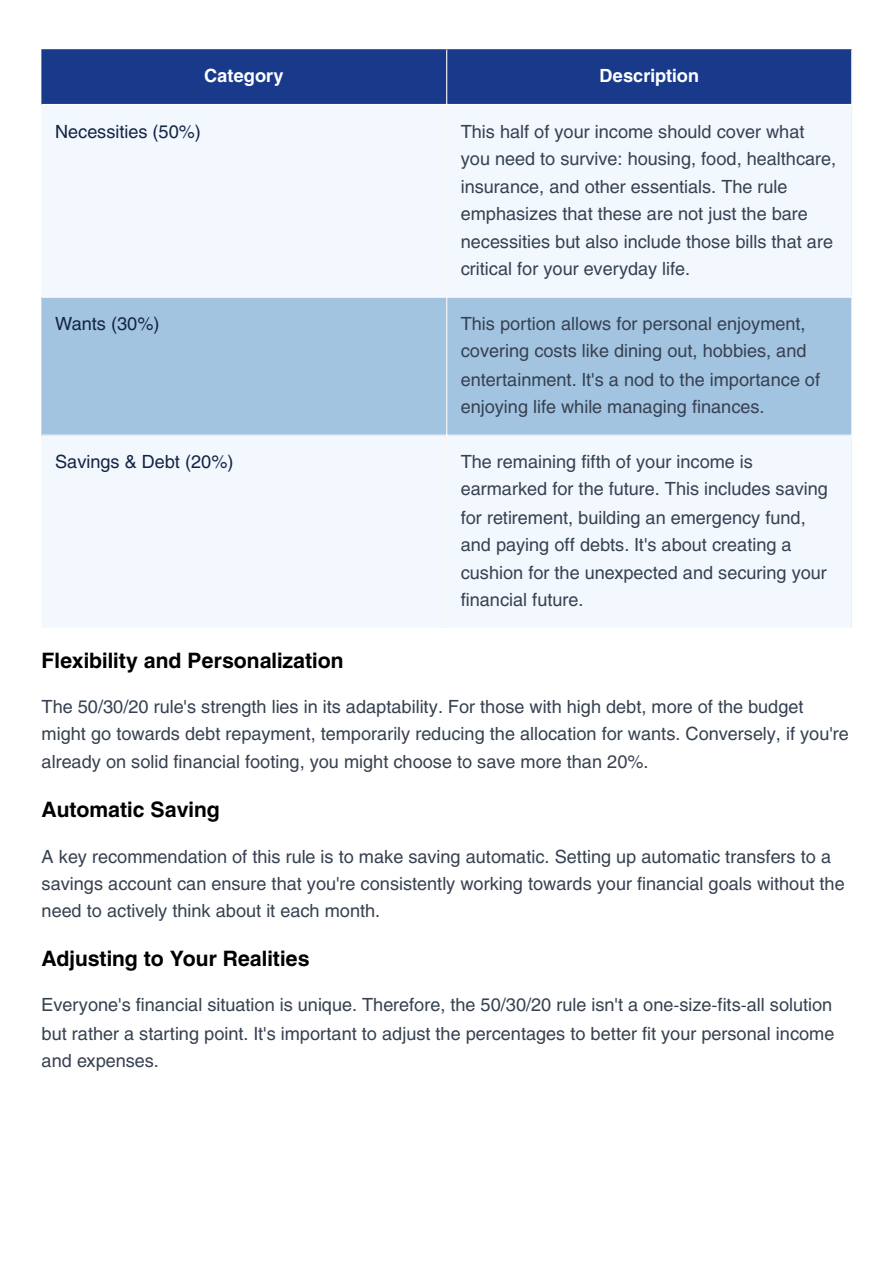
<style>
.page{position:relative;width:894px;height:1263px;background:#fff}
.page>*{position:absolute;margin:0;border:0;box-sizing:border-box;transform-origin:0 0}
.t1{font:700 21px "Helios";color:#000}
.t2{font:18px/27.5px "Helios";color:#374151}
.t3{font:18px "Helios";color:#132544}
.t4{font:700 18px "Helios";color:#fff}
</style>
<div class="page">
<div style="left:42px;top:50px;width:809px;height:54px;background:#193a8b"></div>
<div style="left:42px;top:105px;width:809px;height:523px;background:#f3f8ff"></div>
<div style="left:42px;top:298px;width:809px;height:137px;background:#a2c4e0"></div>
<hr style="left:446px;top:50px;width:1px;height:577px;background:#fff">
<hr style="left:42px;top:297px;width:810px;height:1px;background:#fff">
<hr style="left:42px;top:435px;width:810px;height:1px;background:#fff">
<p class="t4" style="left:204px;top:64px;width:81px">Category</p>
<p class="t4" style="left:599px;top:64px;width:101px">Description</p>
<p class="t3" style="left:55px;top:120px;width:147px">Necessities (50%)</p>
<p class="t2" style="left:460px;top:117px;width:377px">This half of your income should cover what you need to survive: housing, food, healthcare, insurance, and other essentials. The rule emphasizes that these are not just the bare necessities but also include those bills that are critical for your everyday life.</p>
<p class="t3" style="left:55px;top:313px;width:106px">Wants (30%)</p>
<p class="t2" style="left:460px;top:310px;width:361px">This portion allows for personal enjoyment, covering costs like dining out, hobbies, and entertainment. It's a nod to the importance of enjoying life while managing finances.</p>
<p class="t3" style="left:55px;top:450px;width:180px">Savings &amp; Debt (20%)</p>
<p class="t2" style="left:460px;top:448px;width:368px">The remaining fifth of your income is earmarked for the future. This includes saving for retirement, building an emergency fund, and paying off debts. It's about creating a cushion for the unexpected and securing your financial future.</p>
<h2 class="t1" style="left:42px;top:647px;width:303px">Flexibility and Personalization</h2>
<h3 class="t2" style="left:42px;top:693px;width:808px">The 50/30/20 rule's strength lies in its adaptability. For those with high debt, more of the budget might go towards debt repayment, temporarily reducing the allocation for wants. Conversely, if you're already on solid financial footing, you might choose to save more than 20%.</h3>
<h2 class="t1" style="left:42px;top:796px;width:179px">Automatic Saving</h2>
<h3 class="t2" style="left:42px;top:842px;width:804px;line-height:27px">A key recommendation of this rule is to make saving automatic. Setting up automatic transfers to a savings account can ensure that you're consistently working towards your financial goals without the need to actively think about it each month.</h3>
<h2 class="t1" style="left:42px;top:946px;width:269px">Adjusting to Your Realities</h2>
<h3 class="t2" style="left:42px;top:991px;width:794px;text-align:justify">Everyone's financial situation is unique. Therefore, the 50/30/20 rule isn't a one-size-fits-all solution but rather a starting point. It's important to adjust the percentages to better fit your personal income and expenses.</h3>
</div>
